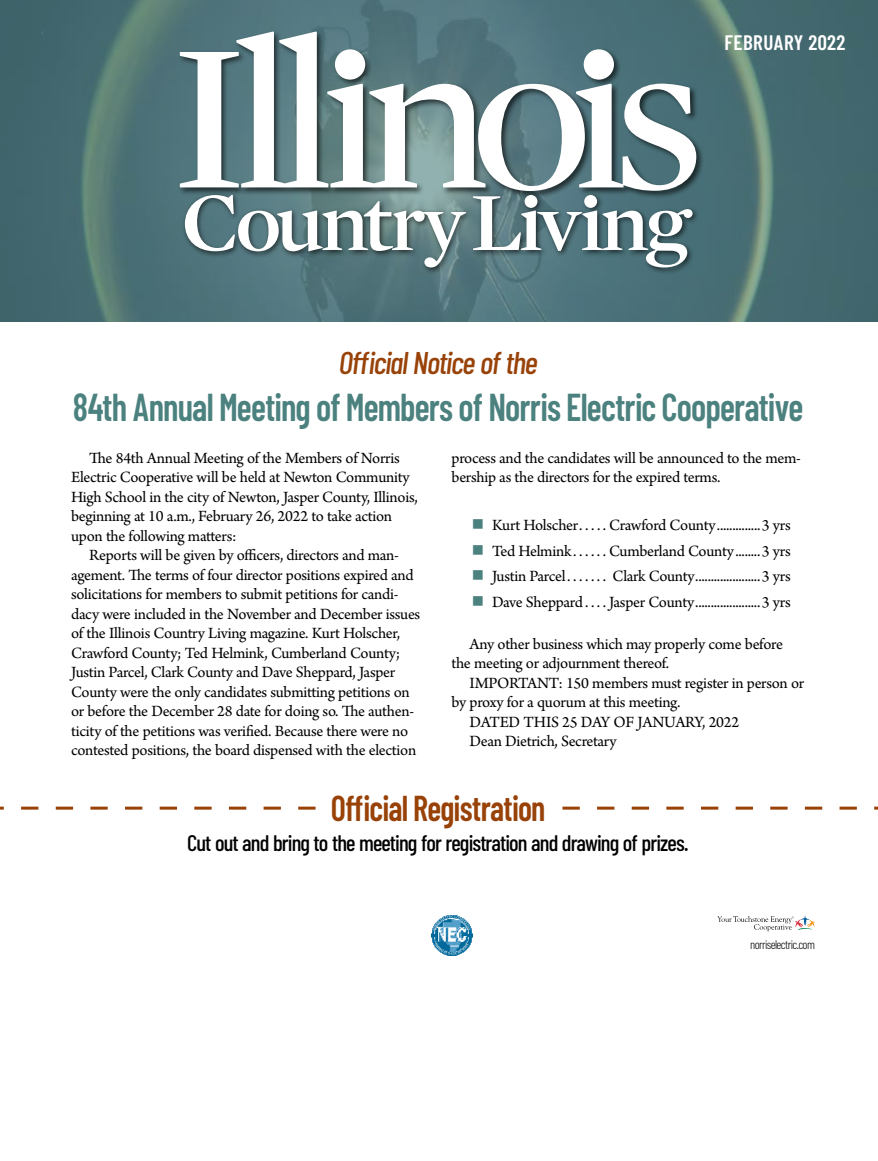
<style>
.page{position:relative;width:878px;height:1161px;background:#fff}
.page>*{position:absolute;margin:0;border:0;box-sizing:border-box;transform-origin:0 0}
.t1{font:600 39px "Barlow Condensed";letter-spacing:-.025em;color:#4b817e;scale:.9 1}
.t2{font:600 36px "Barlow Condensed";letter-spacing:-.025em;color:#984208;scale:.9 1}
.t3{font:italic 500 31.5px "Barlow Condensed";letter-spacing:-.04em;color:#984208}
.t4{font:500 22.5px "Barlow Condensed";letter-spacing:-.04em;color:#000}
.t5{font:600 21px "Barlow Condensed";letter-spacing:.02em;color:#fff}
.t6{font:16.5px/19.5px "Arno Pro";letter-spacing:-.015em;color:#000}
.t7{font:300 12.3px "Barlow Condensed";letter-spacing:-.05em;color:#000}
</style>
<div class="page">
<svg style="left:0;top:807px;width:315px;height:3px"></svg>
<svg style="left:562px;top:807px;width:316px;height:3px"></svg>
<img style="left:0;top:0;width:878px;height:321px">
<div style="left:178px;top:29px;width:526px;height:170px;background:#000;opacity:.63"></div>
<svg style="left:180px;top:31px;width:516px;height:160px"></svg>
<div style="left:182px;top:192px;width:517px;height:83px;background:#000;opacity:.63"></div>
<svg style="left:185px;top:195px;width:507px;height:72px"></svg>
<img style="left:431px;top:925px;width:41px;height:31px">
<img style="left:435px;top:931px;width:33px;height:12px">
<img style="left:437px;top:942px;width:24px;height:1px">
<img style="left:437px;top:931px;width:29px;height:11px">
<svg style="left:432px;top:915px;width:38px;height:16px"></svg>
<svg style="left:435px;top:943px;width:34px;height:12px"></svg>
<svg style="left:717px;top:916px;width:97px;height:15px"></svg>
<p class="t5" style="left:724px;top:29px;width:123px">FEBRUARY 2022</p>
<h3 class="t3" style="left:339px;top:343px;width:200px">Official Notice of the</h3>
<h1 class="t1" style="left:73px;top:383px;width:813px">84th Annual Meeting of Members of Norris Electric Cooperative</h1>
<p class="t6" style="left:71px;top:449px;width:348px;text-indent:18px">The 84th Annual Meeting of the Members of Norris Electric Cooperative will be held at Newton Community High School in the city of Newton, Jasper County, Illinois, beginning at 10 a.m., February 26, 2022 to take action upon the following matters:</p>
<p class="t6" style="left:71px;top:546px;width:350px;text-indent:18px">Reports will be given by officers, directors and man&shy;agement. The terms of four director positions expired and solicitations for members to submit petitions for candi&shy;dacy were included in the November and December issues of the Illinois Country Living magazine. Kurt Holscher, Crawford County; Ted Helmink, Cumberland County; Justin Parcel, Clark County and Dave Sheppard, Jasper County were the only candidates submitting petitions on or before the December 28 date for doing so. The authen&shy;ticity of the petitions was verified. Because there were no contested positions, the board dispensed with the election</p>
<p class="t6" style="left:451px;top:449px;width:351px">process and the candidates will be announced to the mem&shy;bership as the directors for the expired terms.</p>
<p class="t6" style="left:492px;top:517px;width:91px">Kurt Holscher .....</p>
<p class="t6" style="left:609px;top:517px;width:183px">Crawford County..............3 yrs</p>
<p class="t6" style="left:492px;top:542px;width:85px">Ted Helmink ......</p>
<p class="t6" style="left:609px;top:542px;width:183px">Cumberland County........3 yrs</p>
<p class="t6" style="left:492px;top:568px;width:79px">Justin Parcel .......</p>
<p class="t6" style="left:612px;top:568px;width:180px">Clark County.....................3 yrs</p>
<p class="t6" style="left:492px;top:593px;width:97px">Dave Sheppard ....</p>
<p class="t6" style="left:609px;top:593px;width:183px">Jasper County.....................3 yrs</p>
<p class="t6" style="left:451px;top:635px;width:333px;text-indent:18px">Any other business which may properly come before the meeting or adjournment thereof.</p>
<p class="t6" style="left:469px;top:674px;width:336px">IMPORTANT: 150 members must register in person or</p>
<p class="t6" style="left:451px;top:694px;width:230px">by proxy for a quorum at this meeting.</p>
<p class="t6" style="left:469px;top:713px;width:271px">DATED THIS 25 DAY OF JANUARY, 2022</p>
<p class="t6" style="left:469px;top:733px;width:149px">Dean Dietrich, Secretary</p>
<h2 class="t2" style="left:330px;top:786px;width:240px">Official Registration</h2>
<h3 class="t4" style="left:187px;top:829px;width:503px">Cut out and bring to the meeting for registration and drawing of prizes.</h3>
<p class="t7" style="left:750px;top:937px;width:66px">norriselectric.com</p>
</div>
